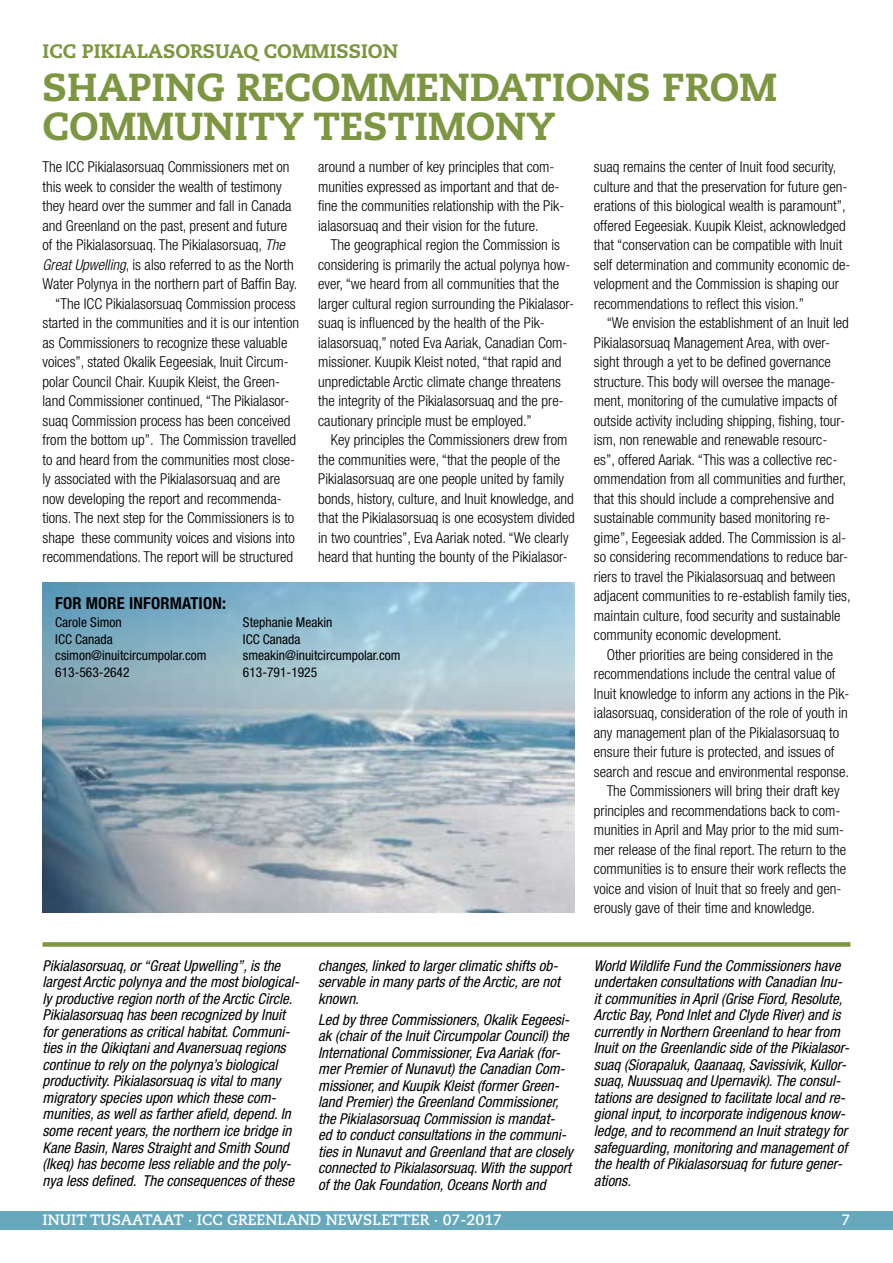
<style>
.page{position:relative;width:893px;height:1263px;background:#fff}
.page>*{position:absolute;margin:0;border:0;box-sizing:border-box;transform-origin:0 0}
.Overskrift_1{font:800 39px/39px "Caecilia LT Std";color:#7c9641}
.Overskrift_1-2{font:800 19.5px "Caecilia LT Std";color:#7c9641}
.Box_overskrift_hvid{font:700 condensed 16.5px "Helvetica Neue LT Std";letter-spacing:.01em;color:#000}
.brød_2{font:300 condensed 15px/19.5px "Helvetica Neue LT Std";color:#000}
.billedtekst{font:italic condensed 15px/16.5px "Helvetica Neue LT Std";color:#000}
.Brød_1{font:300 condensed 15px/19.5px "Helvetica Neue LT Std";color:#000}
.t1{font:700 15px "Caecilia LT Std";color:#fff}
.box_tekst_hvid{font:condensed 13.5px "Helvetica Neue LT Std";color:#000}
.s1{font-style:italic}
</style>
<div class="page">
<div style="left:43px;top:942px;width:807px;height:5px;background:#7c9641"></div>
<img style="left:43px;top:583px;width:532px;height:330px">
<div style="left:0;top:1211px;width:893px;height:19px;background:#67a8bd"></div>
<p class="Overskrift_1-2" style="left:43px;top:39px;width:357px">ICC PIKIALASORSUAQ COMMISSION</p>
<p class="Overskrift_1" style="left:43px;top:68px;width:736px">SHAPING RECOMMENDATIONS FROM<br>COMMUNITY TESTIMONY</p>
<p class="Brød_1" style="left:43px;top:157px;width:256px">The ICC Pikialasorsuaq Commissioners met on this week to consider the wealth of testimony they heard over the summer and fall in Canada and Greenland on the past, present and future of the Pikialasorsuaq. The Pikialasorsuaq, <span class="s1">The Great Upwelling</span>, is also referred to as the North Water Polynya in the northern part of Baffin Bay.</p>
<p class="brød_2" style="left:43px;top:293px;width:258px;text-indent:13px">“The ICC Pikialasorsuaq Commission process started in the communities and it is our intention as Commissioners to recognize these valuable voices”, stated Okalik Eegeesiak, Inuit Circum&shy;polar Council Chair. Kuupik Kleist, the Green&shy;land Commissioner continued, “The Pikialasor&shy;suaq Commission process has been conceived from the bottom up”. The Commission travelled to and heard from the communities most close&shy;ly associated with the Pikialasorsuaq and are now developing the report and recommenda&shy;tions. The next step for the Commissioners is to shape these community voices and visions into recommendations. The report will be structured</p>
<p class="brød_2" style="left:318px;top:157px;width:248px">around a number of key principles that com&shy;munities expressed as important and that de&shy;fine the communities relationship with the Pik&shy;ialasorsuaq and their vision for the future.</p>
<p class="brød_2" style="left:318px;top:235px;width:257px;text-indent:13px">The geographical region the Commission is considering is primarily the actual polynya how&shy;ever, “we heard from all communities that the larger cultural region surrounding the Pikialasor&shy;suaq is influenced by the health of the Pik&shy;ialasorsuaq,” noted Eva Aariak, Canadian Com&shy;missioner. Kuupik Kleist noted, “that rapid and unpredictable Arctic climate change threatens the integrity of the Pikialasorsuaq and the pre&shy;cautionary principle must be employed.”</p>
<p class="brød_2" style="left:318px;top:430px;width:258px;text-indent:13px">Key principles the Commissioners drew from the communities were, “that the people of the Pikialasorsuaq are one people united by family bonds, history, culture, and Inuit knowledge, and that the Pikialasorsuaq is one ecosystem divided in two countries”, Eva Aariak noted. “We clearly heard that hunting the bounty of the Pikialasor-</p>
<p class="brød_2" style="left:594px;top:157px;width:258px">suaq remains the center of Inuit food security, culture and that the preservation for future gen&shy;erations of this biological wealth is paramount”, offered Eegeesiak. Kuupik Kleist, acknowledged that “conservation can be compatible with Inuit self determination and community economic de&shy;velopment and the Commission is shaping our recommendations to reflect this vision.”</p>
<p class="brød_2" style="left:594px;top:313px;width:258px;text-indent:13px">“We envision the establishment of an Inuit led Pikialasorsuaq Management Area, with over&shy;sight through a yet to be defined governance structure. This body will oversee the manage&shy;ment, monitoring of the cumulative impacts of outside activity including shipping, fishing, tour&shy;ism, non renewable and renewable resourc&shy;es”, offered Aariak. “This was a collective rec&shy;ommendation from all communities and further, that this should include a comprehensive and sustainable community based monitoring re&shy;gime”, Eegeesiak added. The Commission is al&shy;so considering recommendations to reduce bar&shy;riers to travel the Pikialasorsuaq and between adjacent communities to re-establish family ties, maintain culture, food security and sustainable community economic development.</p>
<p class="brød_2" style="left:594px;top:644px;width:257px;text-indent:13px">Other priorities are being considered in the recommendations include the central value of Inuit knowledge to inform any actions in the Pik&shy;ialasorsuaq, consideration of the role of youth in any management plan of the Pikialasorsuaq to ensure their future is protected, and issues of search and rescue and environmental response.</p>
<p class="brød_2" style="left:594px;top:781px;width:254px;text-indent:13px">The Commissioners will bring their draft key principles and recommendations back to com&shy;munities in April and May prior to the mid sum&shy;mer release of the final report. The return to the communities is to ensure their work reflects the voice and vision of Inuit that so freely and gen&shy;erously gave of their time and knowledge.</p>
<p class="Box_overskrift_hvid" style="left:55px;top:593px;width:172px">FOR MORE INFORMATION:</p>
<p class="box_tekst_hvid" style="left:55px;top:615px;width:68px">Carole Simon</p>
<p class="box_tekst_hvid" style="left:55px;top:631px;width:59px">ICC Canada</p>
<p class="box_tekst_hvid" style="left:55px;top:648px;width:153px">csimon@inuitcircumpolar.com</p>
<p class="box_tekst_hvid" style="left:55px;top:664px;width:76px">613-563-2642</p>
<p class="box_tekst_hvid" style="left:243px;top:615px;width:91px">Stephanie Meakin</p>
<p class="box_tekst_hvid" style="left:243px;top:631px;width:59px">ICC Canada</p>
<p class="box_tekst_hvid" style="left:243px;top:648px;width:159px">smeakin@inuitcircumpolar.com</p>
<p class="box_tekst_hvid" style="left:243px;top:664px;width:76px">613-791-1925</p>
<p class="billedtekst" style="left:43px;top:958px;width:258px">Pikialasorsuaq, or “Great Upwelling”, is the largest Arctic polynya and the most biological&shy;ly productive region north of the Arctic Circle.<br>Pikialasorsuaq has been recognized by Inuit for generations as critical habitat. Communi&shy;ties in the Qikiqtani and Avanersuaq regions continue to rely on the polynya’s biological productivity. Pikialasorsuaq is vital to many migratory species upon which these com&shy;munities, as well as farther afield, depend. In some recent years, the northern ice bridge in Kane Basin, Nares Straight and Smith Sound (Ikeq) has become less reliable and the poly&shy;nya less defined. The consequences of these</p>
<p class="billedtekst" style="left:318px;top:958px;width:243px">changes, linked to larger climatic shifts ob&shy;servable in many parts of the Arctic, are not known.</p>
<p class="billedtekst" style="left:318px;top:1011px;width:256px">Led by three Commissioners, Okalik Eegeesi&shy;ak (chair of the Inuit Circumpolar Council) the International Commissioner, Eva Aariak (for&shy;mer Premier of Nunavut) the Canadian Com&shy;missioner, and Kuupik Kleist (former Green&shy;land Premier) the Greenland Commissioner, the Pikialasorsuaq Commission is mandat-<br>ed to conduct consultations in the communi&shy;ties in Nunavut and Greenland that are closely connected to Pikialasorsuaq. With the support of the Oak Foundation, Oceans North and</p>
<p class="billedtekst" style="left:594px;top:958px;width:257px">World Wildlife Fund the Commissioners have undertaken consultations with Canadian Inu&shy;it communities in April (Grise Fiord, Resolute, Arctic Bay, Pond Inlet and Clyde River) and is currently in Northern Greenland to hear from Inuit on the Greenlandic side of the Pikialasor&shy;suaq (Siorapaluk, Qaanaaq, Savissivik, Kullor&shy;suaq, Nuussuaq and Upernavik). The consul&shy;tations are designed to facilitate local and re&shy;gional input, to incorporate indigenous know&shy;ledge, and to recommend an Inuit strategy for safeguarding, monitoring and management of the health of Pikialasorsuaq for future gener&shy;ations.</p>
<p class="t1" style="left:43px;top:1211px;width:461px">INUIT TUSAATAAT · ICC GREENLAND NEWSLETTER · 07-2017</p>
<p class="t1" style="left:842px;top:1211px;width:10px">7</p>
</div>
